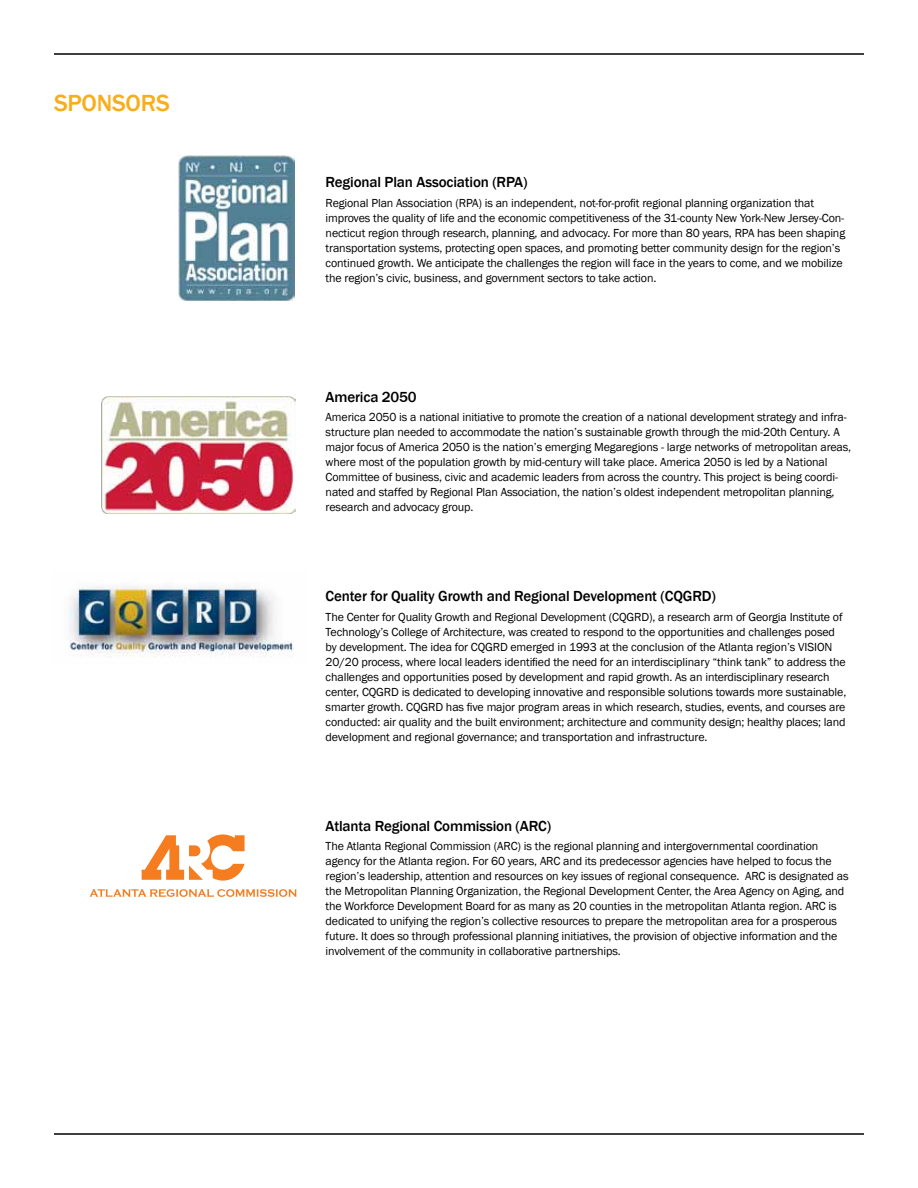
<style>
.page{position:relative;width:918px;height:1188px;background:#fff}
.page>*{position:absolute;margin:0;border:0;box-sizing:border-box;transform-origin:0 0}
.t1{font:500 24px "Franklin Gothic";letter-spacing:-.01em;color:#f7ae1a}
.t2{font:500 15px "Franklin Gothic";letter-spacing:-.01em;color:#000}
.t3{font:12px/15px "Franklin Gothic";letter-spacing:-.01em;color:#000}
</style>
<div class="page">
<hr style="left:54px;top:53px;width:810px;height:2px;background:#000">
<hr style="left:54px;top:1133px;width:810px;height:2px;background:#000">
<img style="left:178px;top:156px;width:117px;height:145px">
<img style="left:69px;top:586px;width:225px;height:72px">
<img style="left:102px;top:396px;width:194px;height:117px">
<svg style="left:90px;top:834px;width:207px;height:63px"></svg>
<h1 class="t1" style="left:54px;top:88px;width:117px">SPONSORS</h1>
<p class="t2" style="left:326px;top:173px;width:203px">Regional Plan Association (RPA)</p>
<p class="t3" style="left:326px;top:195px;width:521px">Regional Plan Association (RPA) is an independent, not-for-profit regional planning organization that improves the quality of life and the economic competitiveness of the 31-county New York-New Jersey-Con&shy;necticut region through research, planning, and advocacy. For more than 80 years, RPA has been shaping transportation systems, protecting open spaces, and promoting better community design for the region’s continued growth. We anticipate the challenges the region will face in the years to come, and we mobilize the region’s civic, business, and government sectors to take action.</p>
<p class="t2" style="left:326px;top:387px;width:92px">America 2050</p>
<p class="t3" style="left:326px;top:410px;width:527px">America 2050 is a national initiative to promote the creation of a national development strategy and infra&shy;structure plan needed to accommodate the nation’s sustainable growth through the mid-20th Century. A major focus of America 2050 is the nation’s emerging Megaregions - large networks of metropolitan areas, where most of the population growth by mid-century will take place. America 2050 is led by a National Committee of business, civic and academic leaders from across the country. This project is being coordi&shy;nated and staffed by Regional Plan Association, the nation’s oldest independent metropolitan planning, research and advocacy group.</p>
<p class="t2" style="left:326px;top:587px;width:392px">Center for Quality Growth and Regional Development (CQGRD)</p>
<p class="t3" style="left:326px;top:609px;width:522px">The Center for Quality Growth and Regional Development (CQGRD), a research arm of Georgia Institute of Technology’s College of Architecture, was created to respond to the opportunities and challenges posed by development. The idea for CQGRD emerged in 1993 at the conclusion of the Atlanta region’s VISION 20/20 process, where local leaders identified the need for an interdisciplinary “think tank” to address the challenges and opportunities posed by development and rapid growth. As an interdisciplinary research center, CQGRD is dedicated to developing innovative and responsible solutions towards more sustainable, smarter growth. CQGRD has five major program areas in which research, studies, events, and courses are conducted: air quality and the built environment; architecture and community design; healthy places; land development and regional governance; and transportation and infrastructure.</p>
<p class="t2" style="left:326px;top:816px;width:227px">Atlanta Regional Commission (ARC)</p>
<p class="t3" style="left:326px;top:839px;width:524px">The Atlanta Regional Commission (ARC) is the regional planning and intergovernmental coordination agency for the Atlanta region. For 60 years, ARC and its predecessor agencies have helped to focus the region’s leadership, attention and resources on key issues of regional consequence. ARC is designated as the Metropolitan Planning Organization, the Regional Development Center, the Area Agency on Aging, and the Workforce Development Board for as many as 20 counties in the metropolitan Atlanta region. ARC is dedicated to unifying the region’s collective resources to prepare the metropolitan area for a prosperous future. It does so through professional planning initiatives, the provision of objective information and the involvement of the community in collaborative partnerships.</p>
</div>
